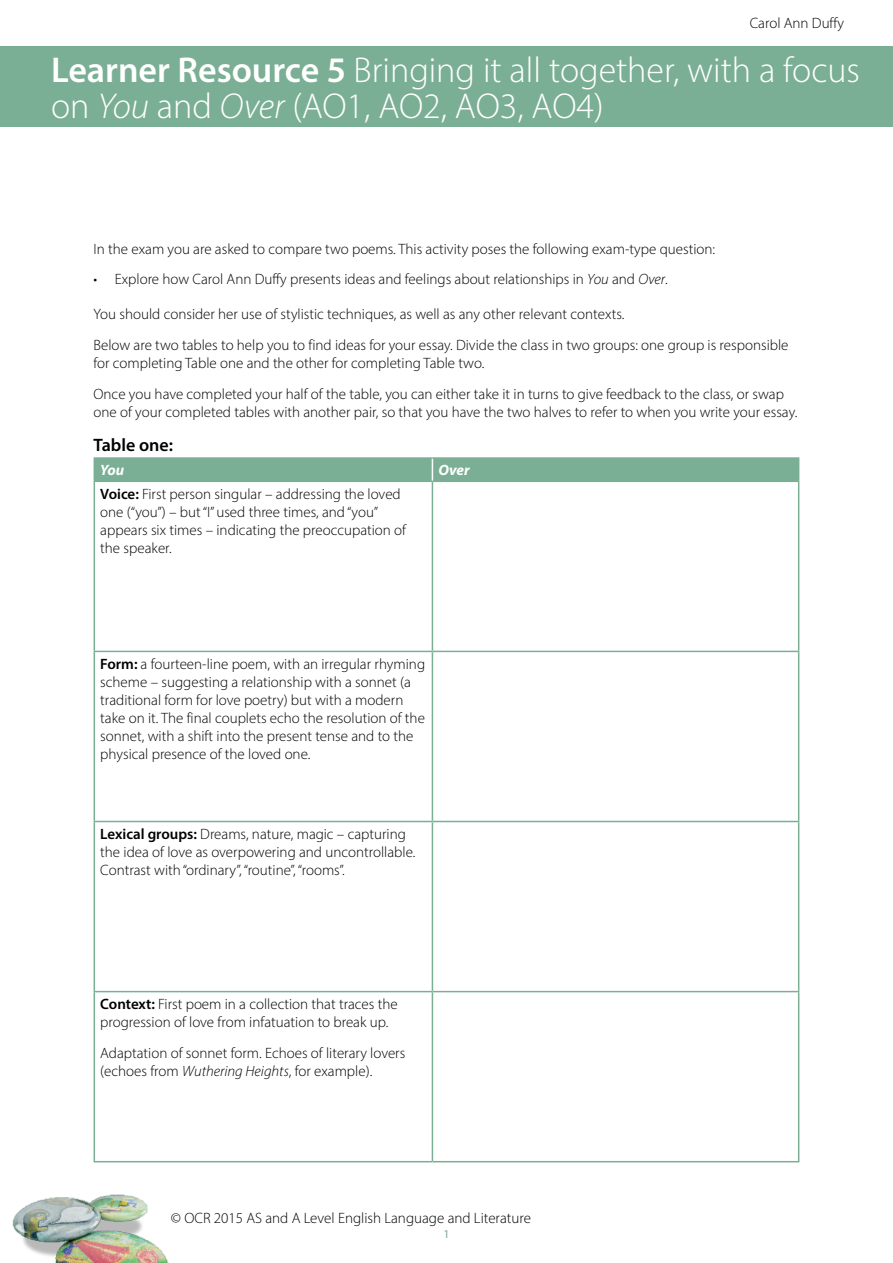
<style>
.page{position:relative;width:893px;height:1263px;background:#fff}
.page>*{position:absolute;margin:0;border:0;box-sizing:border-box;transform-origin:0 0}
.LR_H1{font:300 36px/36px "Myriad Pro";color:#fff}
.LR_H3{font:600 18px "Myriad Pro";color:#000}
.LR_body{font:300 15px/18px "Myriad Pro";color:#000}
.TCont_TableHeading{font:italic 700 15px "Myriad Pro";color:#fff}
.t1{font:12px "Myriad Pro";color:#7baf95}
.s1{font-weight:600}
.s2{font-style:italic}
</style>
<div class="page">
<img style="left:12px;top:1194px;width:157px;height:69px">
<div style="left:0;top:47px;width:893px;height:80px;background:#7baf95"></div>
<hr style="left:94px;top:457px;width:338px;height:2px;background:#7baf95">
<hr style="left:432px;top:457px;width:367px;height:2px;background:#7baf95">
<hr style="left:94px;top:480px;width:338px;height:2px;background:#7baf95">
<hr style="left:94px;top:482px;width:1px;height:169px;background:#7baf95">
<hr style="left:432px;top:480px;width:367px;height:2px;background:#7baf95">
<hr style="left:432px;top:482px;width:1px;height:169px;background:#7baf95">
<hr style="left:798px;top:482px;width:1px;height:169px;background:#7baf95">
<hr style="left:94px;top:651px;width:338px;height:1px;background:#7baf95">
<hr style="left:94px;top:652px;width:1px;height:169px;background:#7baf95">
<hr style="left:432px;top:651px;width:367px;height:1px;background:#7baf95">
<hr style="left:432px;top:652px;width:1px;height:169px;background:#7baf95">
<hr style="left:798px;top:652px;width:1px;height:169px;background:#7baf95">
<hr style="left:94px;top:821px;width:338px;height:1px;background:#7baf95">
<hr style="left:94px;top:822px;width:1px;height:169px;background:#7baf95">
<hr style="left:432px;top:821px;width:367px;height:1px;background:#7baf95">
<hr style="left:432px;top:822px;width:1px;height:169px;background:#7baf95">
<hr style="left:798px;top:822px;width:1px;height:169px;background:#7baf95">
<hr style="left:94px;top:991px;width:338px;height:1px;background:#7baf95">
<hr style="left:94px;top:992px;width:1px;height:169px;background:#7baf95">
<hr style="left:432px;top:991px;width:367px;height:1px;background:#7baf95">
<hr style="left:432px;top:992px;width:1px;height:169px;background:#7baf95">
<hr style="left:798px;top:992px;width:1px;height:169px;background:#7baf95">
<hr style="left:94px;top:1161px;width:338px;height:1px;background:#7baf95">
<hr style="left:432px;top:1161px;width:367px;height:1px;background:#7baf95">
<div style="left:94px;top:458px;width:705px;height:23px;background:#7baf95"></div>
<p class="LR_body" style="left:750px;top:14px;width:96px">Carol Ann Duffy</p>
<h1 class="LR_H1" style="left:51px;top:52px;width:810px"><span class="s1">Learner Resource 5</span> Bringing it all together, with a focus on <span class="s2">You</span> and <span class="s2">Over</span> (AO1, AO2, AO3, AO4)</h1>
<p class="LR_body" style="left:94px;top:239px;width:623px">In the exam you are asked to compare two poems. This activity poses the following exam-type question:</p>
<p class="LR_body" style="left:94px;top:270px;width:576px">• Explore how Carol Ann Duffy presents ideas and feelings about relationships in <span class="s2">You</span> and <span class="s2">Over</span>.</p>
<p class="LR_body" style="left:94px;top:305px;width:532px">You should consider her use of stylistic techniques, as well as any other relevant contexts.</p>
<p class="LR_body" style="left:94px;top:336px;width:696px">Below are two tables to help you to find ideas for your essay. Divide the class in two groups: one group is responsible for completing Table one and the other for completing Table two.</p>
<p class="LR_body" style="left:94px;top:385px;width:705px">Once you have completed your half of the table, you can either take it in turns to give feedback to the class, or swap one of your completed tables with another pair, so that you have the two halves to refer to when you write your essay.</p>
<h3 class="LR_H3" style="left:94px;top:434px;width:81px">Table one:</h3>
<p class="TCont_TableHeading" style="left:100px;top:460px;width:25px">You</p>
<p class="TCont_TableHeading" style="left:438px;top:460px;width:33px">Over</p>
<p class="LR_body" style="left:100px;top:484px;width:307px"><span class="s1">Voice:</span> First person singular – addressing the loved one (“you”) – but “I” used three times, and “you” appears six times – indicating the preoccupation of the speaker.</p>
<p class="LR_body" style="left:100px;top:654px;width:326px"><span class="s1">Form:</span> a fourteen-line poem, with an irregular rhyming scheme – suggesting a relationship with a sonnet (a traditional form for love poetry) but with a modern take on it. The final couplets echo the resolution of the sonnet, with a shift into the present tense and to the physical presence of the loved one.</p>
<p class="LR_body" style="left:100px;top:825px;width:317px"><span class="s1">Lexical groups:</span> Dreams, nature, magic – capturing the idea of love as overpowering and uncontrollable.<br>Contrast with “ordinary”, “routine”, “rooms”.</p>
<p class="LR_body" style="left:100px;top:995px;width:299px"><span class="s1">Context:</span> First poem in a collection that traces the progression of love from infatuation to break up.</p>
<p class="LR_body" style="left:100px;top:1043px;width:307px">Adaptation of sonnet form. Echoes of literary lovers (echoes from <span class="s2">Wuthering Heights</span>, for example).</p>
<p class="LR_body" style="left:171px;top:1209px;width:362px">© OCR 2015 AS and A Level English Language and Literature</p>
<p class="t1" style="left:443px;top:1226px;width:8px">1</p>
</div>
